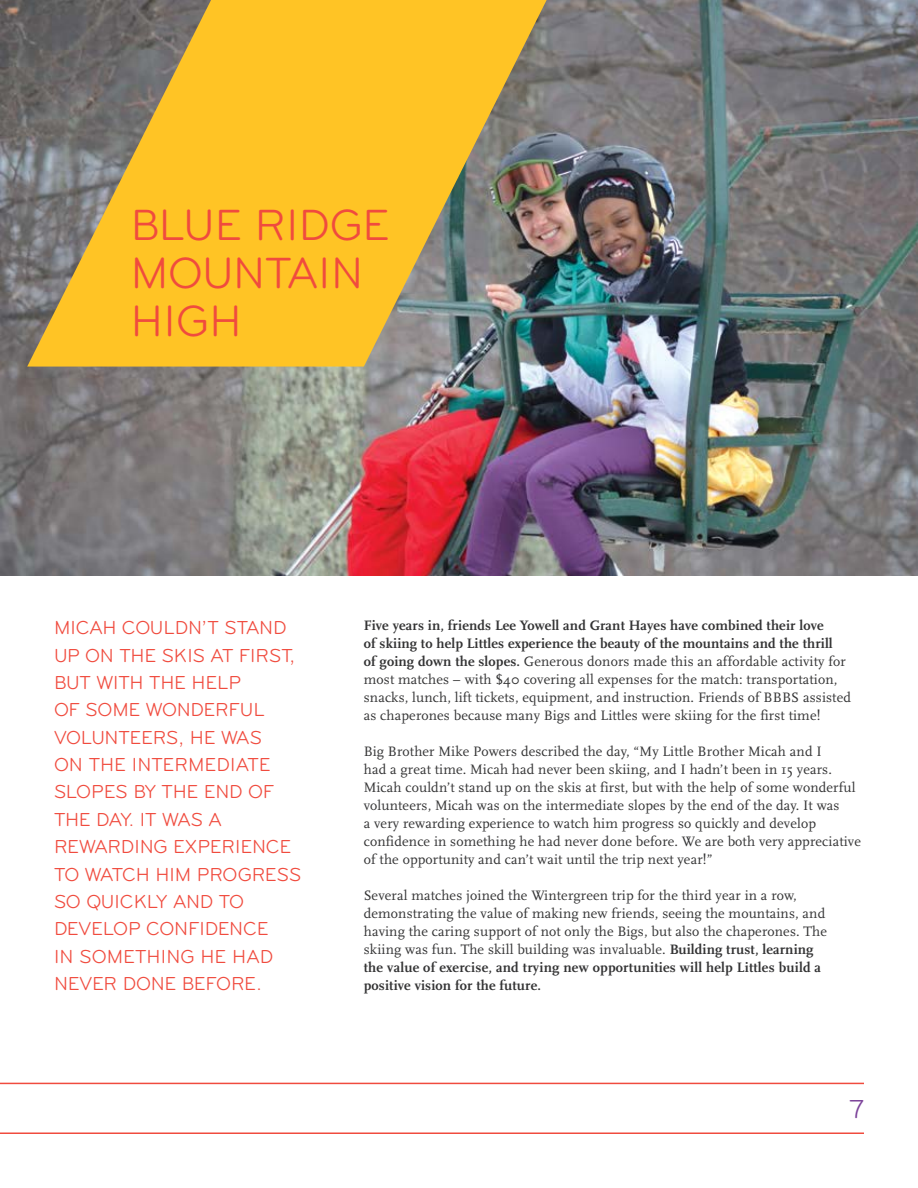
<style>
.page{position:relative;width:918px;height:1188px;background:#fff}
.page>*{position:absolute;margin:0;border:0;box-sizing:border-box;transform-origin:0 0}
.t1{font:45.3px/47.8px "Bryant";letter-spacing:-.015em;color:#f04b3e}
.t2{font:27px "Bryant";color:#7c439a}
.t3{font:19.5px/27.5px "Bryant";letter-spacing:-.01em;color:#f04b3e}
.t4{font:14.25px/18px "Scala";letter-spacing:.01em;color:#333334}
.s1{font-weight:700}
</style>
<div class="page">
<img style="left:0;top:0;width:918px;height:576px">
<svg style="left:27px;top:0;width:520px;height:367px;background:#cda841"></svg>
<hr style="left:0;top:1083px;width:864px;height:1px;background:#f04b3e">
<hr style="left:0;top:1132px;width:864px;height:2px;background:#f04b3e">
<h1 class="t1" style="left:131px;top:201px;width:261px">BLUE RIDGE<br>MOUNTAIN<br>HIGH</h1>
<p class="t3" style="left:54px;top:614px;width:249px">MICAH COULDN’T STAND<br>UP ON THE SKIS AT FIRST,<br>BUT WITH THE HELP<br>OF SOME WONDERFUL<br>VOLUNTEERS, HE WAS<br>ON THE INTERMEDIATE<br>SLOPES BY THE END OF<br>THE DAY. IT WAS A<br>REWARDING EXPERIENCE<br>TO WATCH HIM PROGRESS<br>SO QUICKLY AND TO<br>DEVELOP CONFIDENCE<br>IN SOMETHING HE HAD<br>NEVER DONE BEFORE.</p>
<p class="t4" style="left:364px;top:617px;width:489px"><span class="s1">Five years in, friends Lee Yowell and Grant Hayes have combined their love<br>of skiing to help Littles experience the beauty of the mountains and the thrill<br>of going down the slopes.</span> Generous donors made this an affordable activity for most matches – with $40 covering all expenses for the match: transportation, snacks, lunch, lift tickets, equipment, and instruction. Friends of BBBS assisted as chaperones because many Bigs and Littles were skiing for the first time!</p>
<p class="t4" style="left:364px;top:743px;width:499px">Big Brother Mike Powers described the day, “My Little Brother Micah and I<br>had a great time. Micah had never been skiing, and I hadn’t been in 15 years.<br>Micah couldn’t stand up on the skis at first, but with the help of some wonderful volunteers, Micah was on the intermediate slopes by the end of the day. It was<br>a very rewarding experience to watch him progress so quickly and develop confidence in something he had never done before. We are both very appreciative of the opportunity and can’t wait until the trip next year!”</p>
<p class="t4" style="left:364px;top:887px;width:465px">Several matches joined the Wintergreen trip for the third year in a row, demonstrating the value of making new friends, seeing the mountains, and having the caring support of not only the Bigs, but also the chaperones. The skiing was fun. The skill building was invaluable. <span class="s1">Building trust, learning the value of exercise, and trying new opportunities will help Littles build a positive vision for the future.</span></p>
<h2 class="t2" style="left:849px;top:1094px;width:16px">7</h2>
</div>
